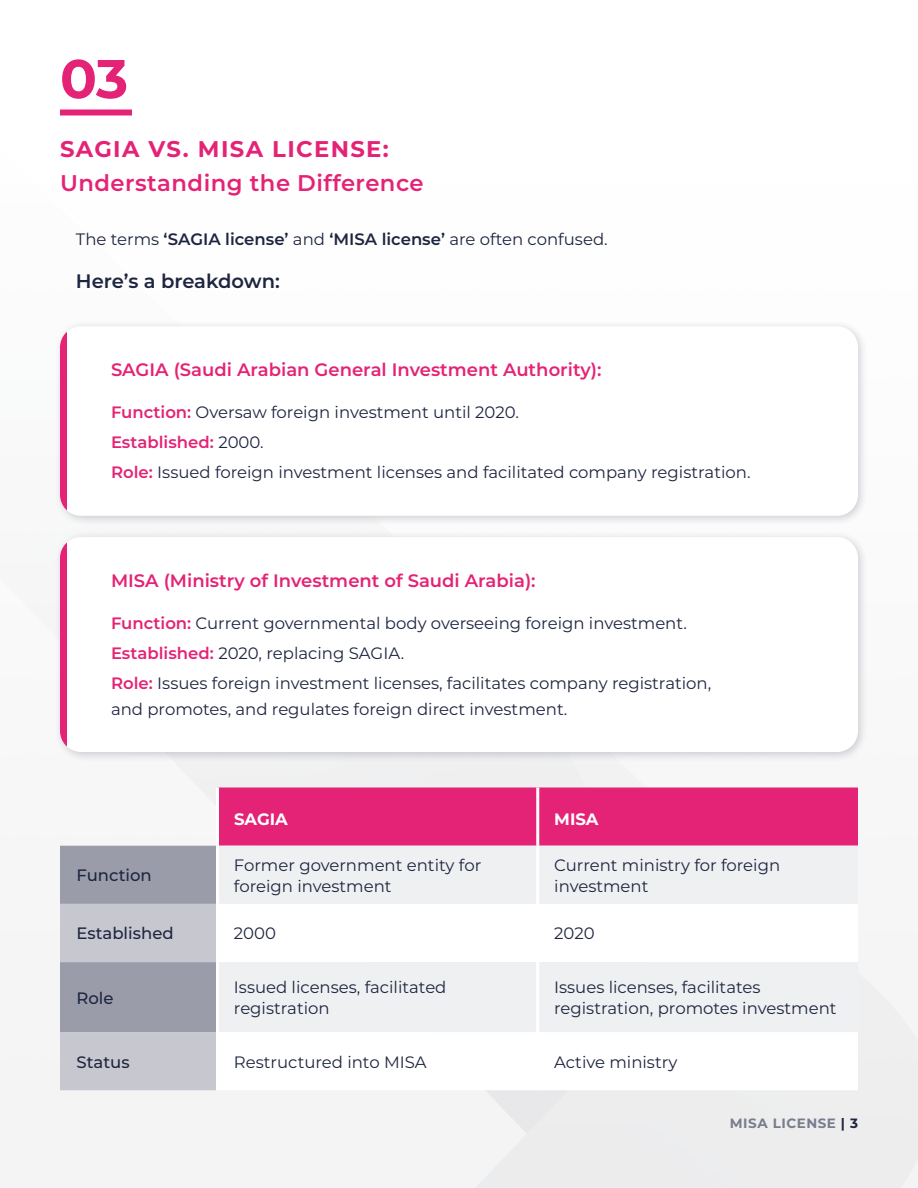
<style>
.page{position:relative;width:918px;height:1188px;background:#fff}
.page>*{position:absolute;margin:0;border:0;box-sizing:border-box;transform-origin:0 0}
.t1{font:700 54.45px "Montserrat";color:#e42376}
.t2{font:600 22.65px "Montserrat";letter-spacing:.02em;color:#e42376}
.t3{font:700 22.65px "Montserrat";letter-spacing:.06em;color:#e42376}
.t4{font:600 19.5px "Montserrat";color:#1e2540}
.t5{font:600 18px "Montserrat";color:#e42376}
.t6{font:16.5px/30px "Montserrat";color:#1e2540}
.t7{font:500 16.5px "Montserrat";color:#1e2540}
.t8{font:700 16.5px "Montserrat";color:#fff}
.t9{font:700 13.5px "Montserrat";letter-spacing:.04em;color:#787c8d}
.s1{font-weight:600}
.s2{font-weight:600;color:#e42376}
.s3{color:#1e2540}
</style>
<div class="page">
<div style="left:54px;top:320px;width:815px;height:206px;background:#1e2540;opacity:.2"></div>
<div style="left:60px;top:326px;width:798px;height:190px;background:#fff;border-radius:21px"></div>
<div style="left:60px;top:326px;width:7px;height:190px;background:#e42376"></div>
<div style="left:54px;top:531px;width:815px;height:231px;background:#1e2540;opacity:.2"></div>
<div style="left:60px;top:537px;width:798px;height:215px;background:#fff;border-radius:21px"></div>
<div style="left:60px;top:537px;width:7px;height:215px;background:#e42376"></div>
<div style="left:60px;top:110px;width:72px;height:6px;background:#e42376"></div>
<svg style="left:60px;top:788px;width:798px;height:302px"></svg>
<svg style="left:219px;top:904px;width:639px;height:186px"></svg>
<hr style="left:216px;top:788px;width:3px;height:58px;background:#fff">
<hr style="left:536px;top:788px;width:3px;height:58px;background:#fff">
<hr style="left:216px;top:846px;width:3px;height:58px;background:#fff">
<hr style="left:536px;top:846px;width:3px;height:58px;background:#fff">
<hr style="left:216px;top:904px;width:3px;height:58px;background:#fff">
<hr style="left:536px;top:904px;width:3px;height:58px;background:#fff">
<hr style="left:216px;top:962px;width:3px;height:70px;background:#fff">
<hr style="left:536px;top:962px;width:3px;height:70px;background:#fff">
<hr style="left:216px;top:1032px;width:3px;height:58px;background:#fff">
<hr style="left:536px;top:1032px;width:3px;height:58px;background:#fff">
<h1 class="t1" style="left:60px;top:40px;width:70px">03</h1>
<h2 class="t3" style="left:60px;top:132px;width:330px">SAGIA VS. MISA LICENSE:</h2>
<h2 class="t2" style="left:60px;top:167px;width:365px">Understanding the Difference</h2>
<p class="t6" style="left:76px;top:224px;width:533px">The terms <span class="s1">‘SAGIA license’</span> and <span class="s1">‘MISA license’</span> are often confused.</p>
<p class="t4" style="left:76px;top:268px;width:205px">Here’s a breakdown:</p>
<p class="t5" style="left:111px;top:357px;width:492px">SAGIA (Saudi Arabian General Investment Authority):</p>
<p class="t6" style="left:111px;top:397px;width:641px"><span class="s2">Function:</span> Oversaw foreign investment until 2020.<br><span class="s2">Established:</span> 2000.<br><span class="s2">Role:</span> Issued foreign investment licenses and facilitated company registration.</p>
<p class="t5" style="left:111px;top:568px;width:426px">MISA (Ministry of Investment of Saudi Arabia):</p>
<p class="t6" style="left:111px;top:608px;width:602px"><span class="s2">Function:</span> Current governmental body overseeing foreign investment.<br><span class="s2">Established:</span> 2020, replacing SAGIA.<br><span class="s2">Role:</span> Issues foreign investment licenses, facilitates company registration,</p>
<p class="t6" style="left:111px;top:693px;width:458px">and promotes, and regulates foreign direct investment.</p>
<p class="t8" style="left:234px;top:807px;width:55px">SAGIA</p>
<p class="t8" style="left:554px;top:807px;width:46px">MISA</p>
<p class="t7" style="left:76px;top:864px;width:77px">Function</p>
<p class="t6" style="left:234px;top:854px;width:249px;line-height:21px">Former government entity for foreign investment</p>
<p class="t6" style="left:554px;top:854px;width:227px;line-height:21px">Current ministry for foreign investment</p>
<p class="t7" style="left:76px;top:922px;width:99px">Established</p>
<p class="t6" style="left:234px;top:918px;width:44px">2000</p>
<p class="t6" style="left:554px;top:918px;width:42px">2020</p>
<p class="t7" style="left:76px;top:986px;width:39px">Role</p>
<p class="t6" style="left:234px;top:976px;width:214px;line-height:21px">Issued licenses, facilitated registration</p>
<p class="t6" style="left:554px;top:976px;width:284px;line-height:21px">Issues licenses, facilitates registration, promotes investment</p>
<p class="t7" style="left:76px;top:1050px;width:55px">Status</p>
<p class="t6" style="left:234px;top:1046px;width:194px">Restructured into MISA</p>
<p class="t6" style="left:554px;top:1046px;width:125px">Active ministry</p>
<p class="t9" style="left:730px;top:1113px;width:130px">MISA LICENSE <span class="s3">| 3</span></p>
</div>
